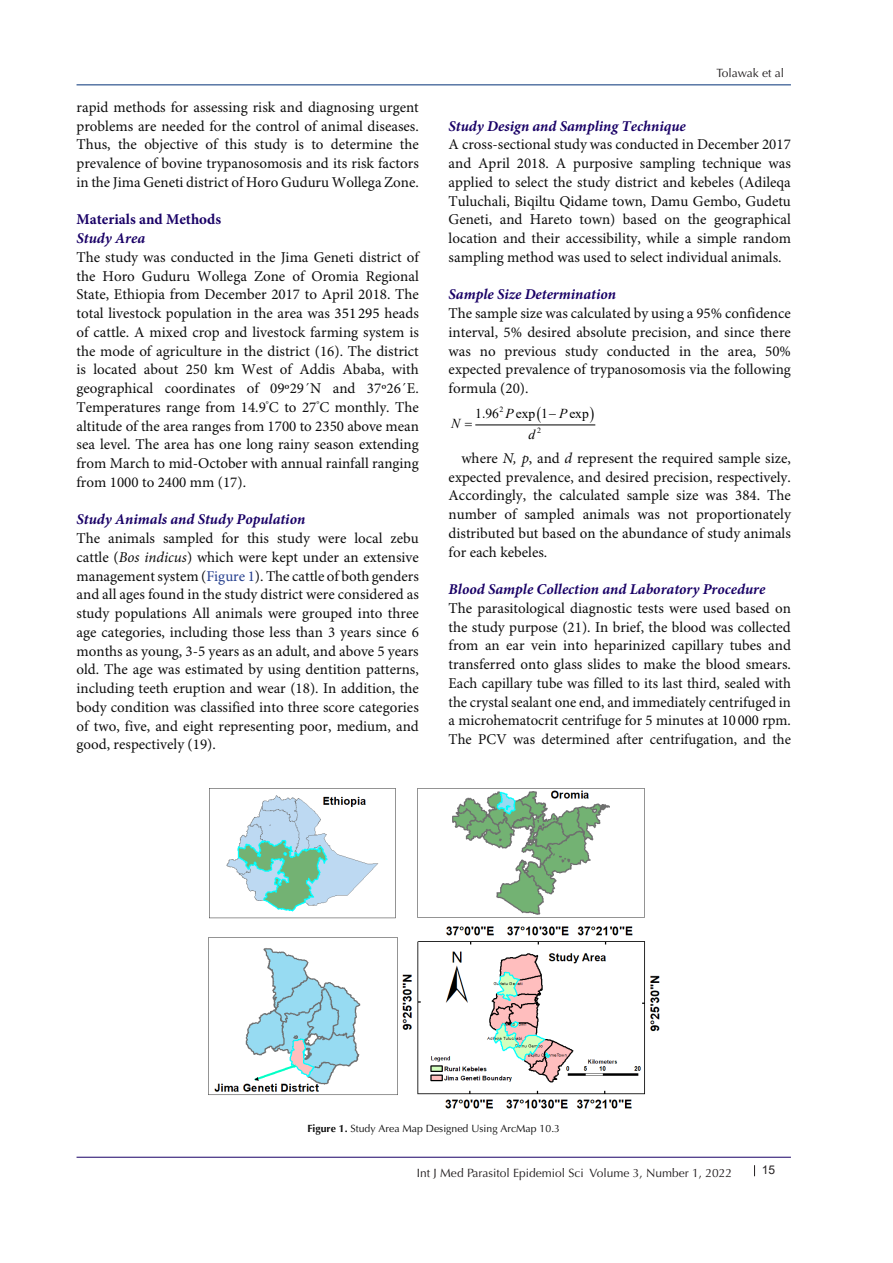
<style>
.page{position:relative;width:893px;height:1263px;background:#fff}
.page>*{position:absolute;margin:0;border:0;box-sizing:border-box;transform-origin:0 0}
.t1{font:15px/18.8px "Minion Pro";color:#0d0d0d;text-align:justify}
.t2{font:italic 700 15px "Minion Pro";color:#190066}
.t3{font:700 15px "Minion Pro";color:#190066}
.t4{font:13.65px "Times New Roman";color:#000}
.t5{font:italic 13.65px "Times New Roman";color:#000}
.t6{font:12px "Optima LT Std";color:#231f20}
.t7{font:12px "Arial";color:#231f20}
.t8{font:10.5px "Optima LT Std";color:#0d0d0d}
.t9{font:7.95px "Times New Roman";color:#000}
.s1{color:#000}
.s2{font-style:italic}
.s3{color:#253f8e}
.s4{font-weight:700}
</style>
<div class="page">
<hr style="left:77px;top:1157px;width:714px;height:1px;background:#190066">
<hr style="left:77px;top:85px;width:714px;height:1px;background:#053278">
<hr style="left:476px;top:425px;width:119px;height:1px;background:#000">
<img style="left:208px;top:788px;width:452px;height:321px">
<p class="t1" style="left:77px;top:98px;width:344px">rapid methods for assessing risk and diagnosing urgent problems are needed for the control of animal diseases.<br>Thus, the objective of this study is to determine the prevalence of bovine trypanosomosis and its risk factors in the Jima Geneti district of Horo Guduru Wollega Zone.</p>
<p class="t3" style="left:77px;top:209px;width:146px">Materials and Methods</p>
<p class="t2" style="left:77px;top:228px;width:70px">Study Area</p>
<p class="t1" style="left:77px;top:248px;width:344px">The study was conducted in the Jima Geneti district of the Horo Guduru Wollega Zone of Oromia Regional State, Ethiopia from December 2017 to April 2018. The total livestock population in the area was <span class="s1">351 295</span> heads of cattle. A mixed crop and livestock farming system is the mode of agriculture in the district (16). The district is located about 250 km West of Addis Ababa, with geographical coordinates of 09º29´N and 37º26´E.<br>Temperatures range from 14.9<sup>°</sup>C to 27<sup>°</sup>C monthly. The altitude of the area ranges from 1700 to 2350 above mean sea level. The area has one long rainy season extending from March to mid-October with annual rainfall ranging from 1000 to 2400 mm (17).</p>
<p class="t2" style="left:77px;top:509px;width:230px">Study Animals and Study Population</p>
<p class="t1" style="left:77px;top:530px;width:344px">The animals sampled for this study were local zebu cattle (<span class="s2">Bos indicus</span>) which were kept under an extensive management system (<span class="s3">Figure 1</span>). The cattle of both genders and all ages found in the study district were considered as study populations All animals were grouped into three age categories, including those less than 3 years since 6 months as young, 3-5 years as an adult, and above 5 years old. The age was estimated by using dentition patterns, including teeth eruption and wear (18). In addition, the body condition was classified into three score categories of two, five, and eight representing poor, medium, and good, respectively (19).</p>
<p class="t6" style="left:716px;top:66px;width:69px">Tolawak et al</p>
<p class="t2" style="left:449px;top:115px;width:239px">Study Design and Sampling Technique</p>
<p class="t1" style="left:449px;top:136px;width:344px">A cross-sectional study was conducted in December 2017 and April 2018. A purposive sampling technique was applied to select the study district and kebeles (Adileqa Tuluchali, Biqiltu Qidame town, Damu Gembo, Gudetu Geneti, and Hareto town) based on the geographical location and their accessibility, while a simple random sampling method was used to select individual animals.</p>
<p class="t2" style="left:449px;top:284px;width:169px">Sample Size Determination</p>
<p class="t1" style="left:449px;top:305px;width:344px">The sample size was calculated by using a 95% confidence interval, 5% desired absolute precision, and since there was no previous study conducted in the area, 50% expected prevalence of trypanosomosis via the following formula (20).</p>
<p class="t9" style="left:499px;top:404px;width:5px">2</p>
<p class="t9" style="left:537px;top:425px;width:5px">2</p>
<p class="t4" style="left:475px;top:404px;width:115px">1.96 exp 1− <span class="s2">P</span>exp</p>
<p class="t5" style="left:506px;top:404px;width:10px">P</p>
<p class="t5" style="left:451px;top:414px;width:11px">N</p>
<p class="t5" style="left:528px;top:425px;width:8px">d</p>
<p class="t1" style="left:449px;top:449px;width:344px;text-indent:13px">where <span class="s2">N, p</span>, and <span class="s2">d</span> represent the required sample size, expected prevalence, and desired precision, respectively.<br>Accordingly, the calculated sample size was 384. The number of sampled animals was not proportionately distributed but based on the abundance of study animals for each kebeles.</p>
<p class="t2" style="left:449px;top:579px;width:318px">Blood Sample Collection and Laboratory Procedure</p>
<p class="t1" style="left:449px;top:599px;width:344px">The parasitological diagnostic tests were used based on the study purpose (21). In brief, the blood was collected from an ear vein into heparinized capillary tubes and transferred onto glass slides to make the blood smears.<br>Each capillary tube was filled to its last third, sealed with the crystal sealant one end, and immediately centrifuged in a microhematocrit centrifuge for 5 minutes at <span class="s1">10 000</span> rpm.<br>The PCV was determined after centrifugation, and the</p>
<p class="t8" style="left:307px;top:1123px;width:254px"><span class="s4">Figure 1.</span> Study Area Map Designed Using ArcMap 10.3</p>
<p class="t6" style="left:417px;top:1165px;width:317px">Int J Med Parasitol Epidemiol Sci Volume 3, Number 1, 2022</p>
<p class="t7" style="left:762px;top:1161px;width:15px">15</p>
</div>
